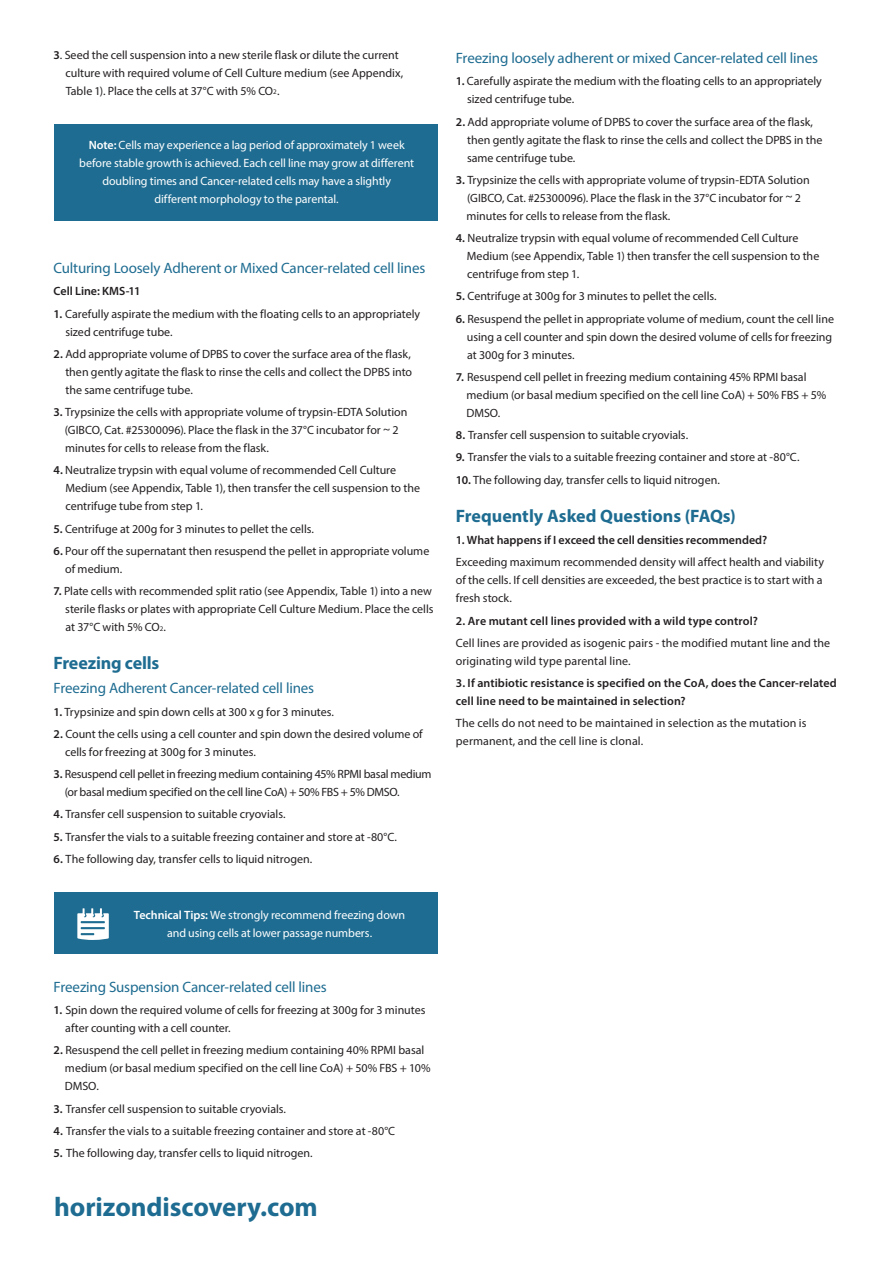
<style>
.page{position:relative;width:893px;height:1263px;background:#fff}
.page>*{position:absolute;margin:0;border:0;box-sizing:border-box;transform-origin:0 0}
.t1{font:700 27px "Myriad Pro";letter-spacing:-.005em;color:#1e6c91}
.t2{font:700 18px "Myriad Pro";color:#1e6c91}
.t3{font:15px "Myriad Pro";letter-spacing:-.01em;color:#1e6c91}
.t4{font:12px/18px "Myriad Pro";letter-spacing:-.005em;color:#231f20}
.t5{font:12px/18px "Myriad Pro";letter-spacing:-.005em;color:#fff;text-align:center}
.t6{font:600 12px/18px "Myriad Pro";letter-spacing:.01em;color:#231f20}
.t7{font:12px/18px "Myriad Pro";letter-spacing:-.025em;color:#231f20}
.s1{font-weight:600}
.s2{font-size:7.05px}
</style>
<div class="page">
<div style="left:54px;top:124px;width:384px;height:97px;background:#1e6c91"></div>
<div style="left:54px;top:892px;width:384px;height:62px;background:#1e6c91"></div>
<svg style="left:77px;top:908px;width:32px;height:32px"></svg>
<p class="t4" style="left:65px;top:45px;width:339px;text-indent:-12px"><span class="s1">3</span>. Seed the cell suspension into a new sterile flask or dilute the current culture with required volume of Cell Culture medium (see Appendix,<br>Table 1). Place the cells at 37°C with 5% CO<span class="s2">2</span>.</p>
<p class="t5" style="left:79px;top:136px;width:336px"><span class="s1">Note:</span> Cells may experience a lag period of approximately 1 week before stable growth is achieved. Each cell line may grow at different doubling times and Cancer-related cells may have a slightly<br>different morphology to the parental.</p>
<p class="t3" style="left:54px;top:259px;width:373px">Culturing Loosely Adherent or Mixed Cancer-related cell lines</p>
<p class="t6" style="left:54px;top:282px;width:88px">Cell Line: KMS-11</p>
<p class="t4" style="left:65px;top:304px;width:356px;text-indent:-12px"><span class="s1">1.</span> Carefully aspirate the medium with the floating cells to an appropriately sized centrifuge tube.</p>
<p class="t4" style="left:65px;top:345px;width:348px;text-align:justify;text-indent:-12px"><span class="s1">2.</span> Add appropriate volume of DPBS to cover the surface area of the flask, then gently agitate the flask to rinse the cells and collect the DPBS into the same centrifuge tube.</p>
<p class="t4" style="left:65px;top:403px;width:344px;text-indent:-11px"><span class="s1">3.</span> Trypsinize the cells with appropriate volume of trypsin-EDTA Solution (GIBCO, Cat. #25300096). Place the flask in the 37°C incubator for ~ 2 minutes for cells to release from the flask.</p>
<p class="t4" style="left:65px;top:461px;width:356px;text-indent:-12px"><span class="s1">4.</span> Neutralize trypsin with equal volume of recommended Cell Culture<br>Medium (see Appendix, Table 1), then transfer the cell suspension to the centrifuge tube from step 1.</p>
<p class="t4" style="left:54px;top:519px;width:262px"><span class="s1">5.</span> Centrifuge at 200g for 3 minutes to pellet the cells.</p>
<p class="t4" style="left:65px;top:542px;width:366px;text-indent:-12px"><span class="s1">6.</span> Pour off the supernatant then resuspend the pellet in appropriate volume of medium.</p>
<p class="t4" style="left:65px;top:582px;width:370px;text-indent:-12px"><span class="s1">7.</span> Plate cells with recommended split ratio (see Appendix, Table 1) into a new sterile flasks or plates with appropriate Cell Culture Medium. Place the cells at 37°C with 5% CO<span class="s2">2</span>.</p>
<h2 class="t2" style="left:54px;top:651px;width:107px">Freezing cells</h2>
<p class="t3" style="left:54px;top:679px;width:262px">Freezing Adherent Cancer-related cell lines</p>
<p class="t4" style="left:54px;top:702px;width:282px"><span class="s1">1.</span> Trypsinize and spin down cells at 300 x g for 3 minutes.</p>
<p class="t4" style="left:65px;top:725px;width:359px;text-indent:-12px"><span class="s1">2.</span> Count the cells using a cell counter and spin down the desired volume of cells for freezing at 300g for 3 minutes.</p>
<p class="t7" style="left:65px;top:765px;width:368px;text-indent:-11px"><span class="s1">3.</span> Resuspend cell pellet in freezing medium containing 45% RPMI basal medium (or basal medium specified on the cell line CoA) + 50% FBS + 5% DMSO.</p>
<p class="t4" style="left:54px;top:805px;width:234px"><span class="s1">4.</span> Transfer cell suspension to suitable cryovials.</p>
<p class="t4" style="left:54px;top:827px;width:345px"><span class="s1">5.</span> Transfer the vials to a suitable freezing container and store at -80°C.</p>
<p class="t4" style="left:54px;top:850px;width:260px"><span class="s1">6.</span> The following day, transfer cells to liquid nitrogen.</p>
<p class="t5" style="left:134px;top:906px;width:273px"><span class="s1">Technical Tips:</span> We strongly recommend freezing down and using cells at lower passage numbers.</p>
<p class="t3" style="left:54px;top:978px;width:275px">Freezing Suspension Cancer-related cell lines</p>
<p class="t4" style="left:65px;top:1001px;width:362px;text-indent:-12px"><span class="s1">1.</span> Spin down the required volume of cells for freezing at 300g for 3 minutes after counting with a cell counter.</p>
<p class="t4" style="left:65px;top:1041px;width:367px;text-indent:-11px"><span class="s1">2.</span> Resuspend the cell pellet in freezing medium containing 40% RPMI basal medium (or basal medium specified on the cell line CoA) + 50% FBS + 10%<br>DMSO.</p>
<p class="t4" style="left:54px;top:1099px;width:234px"><span class="s1">3.</span> Transfer cell suspension to suitable cryovials.</p>
<p class="t4" style="left:54px;top:1122px;width:343px"><span class="s1">4.</span> Transfer the vials to a suitable freezing container and store at -80°C</p>
<p class="t4" style="left:54px;top:1144px;width:261px"><span class="s1">5.</span> The following day, transfer cells to liquid nitrogen.</p>
<h1 class="t1" style="left:54px;top:1189px;width:265px">horizondiscovery.com</h1>
<p class="t3" style="left:456px;top:49px;width:364px">Freezing loosely adherent or mixed Cancer-related cell lines</p>
<p class="t4" style="left:467px;top:72px;width:356px;text-indent:-11px"><span class="s1">1.</span> Carefully aspirate the medium with the floating cells to an appropriately sized centrifuge tube.</p>
<p class="t4" style="left:467px;top:112px;width:357px;text-indent:-11px"><span class="s1">2.</span> Add appropriate volume of DPBS to cover the surface area of the flask, then gently agitate the flask to rinse the cells and collect the DPBS in the same centrifuge tube.</p>
<p class="t4" style="left:467px;top:171px;width:345px;text-indent:-11px"><span class="s1">3.</span> Trypsinize the cells with appropriate volume of trypsin-EDTA Solution (GIBCO, Cat. #25300096). Place the flask in the 37°C incubator for ~ 2 minutes for cells to release from the flask.</p>
<p class="t4" style="left:467px;top:229px;width:354px;text-indent:-11px"><span class="s1">4.</span> Neutralize trypsin with equal volume of recommended Cell Culture<br>Medium (see Appendix, Table 1) then transfer the cell suspension to the centrifuge from step 1.</p>
<p class="t4" style="left:456px;top:287px;width:262px"><span class="s1">5.</span> Centrifuge at 300g for 3 minutes to pellet the cells.</p>
<p class="t4" style="left:467px;top:309px;width:369px;text-indent:-11px"><span class="s1">6.</span> Resuspend the pellet in appropriate volume of medium, count the cell line using a cell counter and spin down the desired volume of cells for freezing at 300g for 3 minutes.</p>
<p class="t4" style="left:466px;top:368px;width:361px;text-indent:-11px"><span class="s1">7.</span> Resuspend cell pellet in freezing medium containing 45% RPMI basal medium (or basal medium specified on the cell line CoA) + 50% FBS + 5%<br>DMSO.</p>
<p class="t4" style="left:456px;top:426px;width:234px"><span class="s1">8.</span> Transfer cell suspension to suitable cryovials.</p>
<p class="t4" style="left:456px;top:448px;width:345px"><span class="s1">9.</span> Transfer the vials to a suitable freezing container and store at -80°C.</p>
<p class="t4" style="left:456px;top:470px;width:265px"><span class="s1">10.</span> The following day, transfer cells to liquid nitrogen.</p>
<h2 class="t2" style="left:456px;top:504px;width:281px">Frequently Asked Questions (FAQs)</h2>
<p class="t6" style="left:456px;top:531px;width:313px">1. What happens if I exceed the cell densities recommended?</p>
<p class="t4" style="left:456px;top:553px;width:370px">Exceeding maximum recommended density will affect health and viability of the cells. If cell densities are exceeded, the best practice is to start with a fresh stock.</p>
<p class="t6" style="left:456px;top:611px;width:303px">2. Are mutant cell lines provided with a wild type control?</p>
<p class="t4" style="left:456px;top:634px;width:376px">Cell lines are provided as isogenic pairs - the modified mutant line and the originating wild type parental line.</p>
<p class="t6" style="left:456px;top:674px;width:382px">3. If antibiotic resistance is specified on the CoA, does the Cancer-related cell line need to be maintained in selection?</p>
<p class="t4" style="left:456px;top:714px;width:352px">The cells do not need to be maintained in selection as the mutation is permanent, and the cell line is clonal.</p>
</div>
